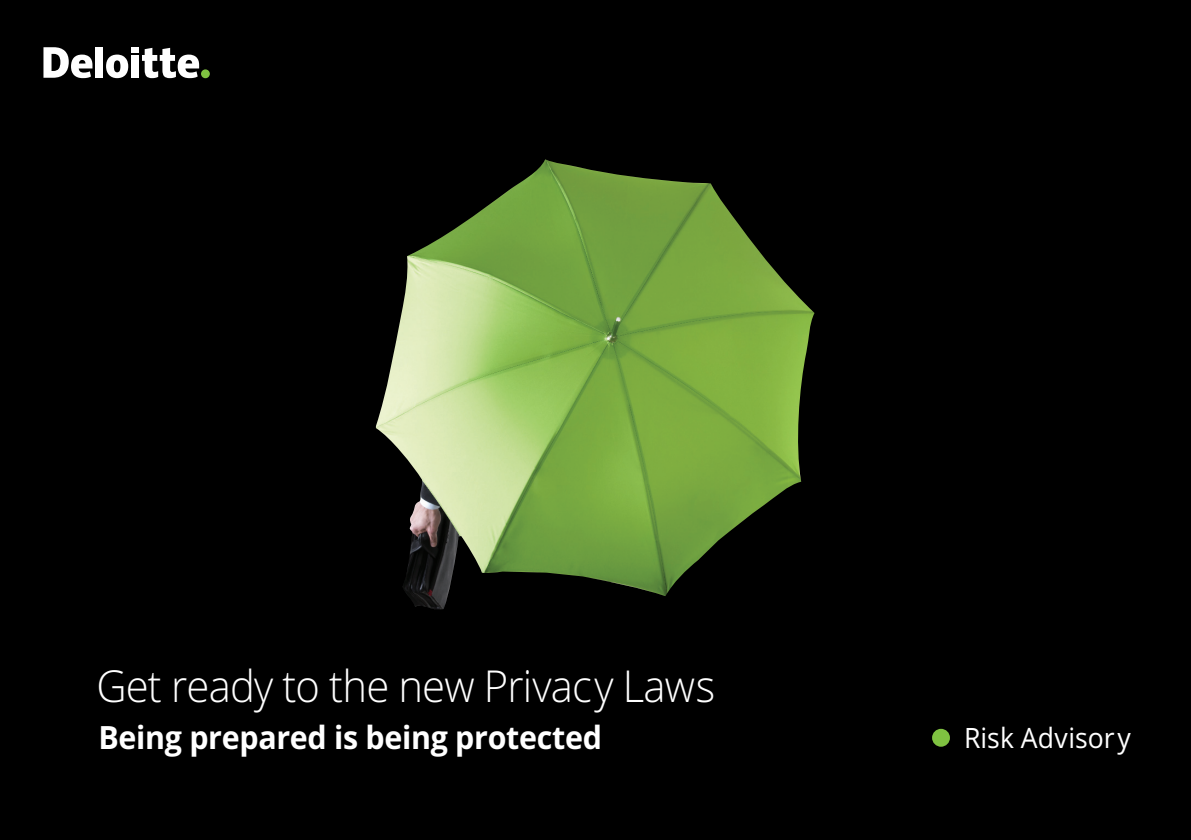
<style>
.page{position:relative;width:1191px;height:840px;background:#fff}
.page>*{position:absolute;margin:0;border:0;box-sizing:border-box;transform-origin:0 0}
.t1{font:300 44px "Open Sans Hebrew";letter-spacing:-.02em;color:#fff;scale:.95 1}
.t2{font:700 32px "Open Sans Hebrew";letter-spacing:-.01em;color:#fff;scale:.95 1}
.t3{font:28px "Open Sans Hebrew";color:#fff;scale:.95 1}
</style>
<div class="page">
<div style="left:0;top:0;width:1191px;height:839px;background:#000"></div>
<div style="left:201px;top:69px;width:9px;height:9px;background:#7fc241;border-radius:50%"></div>
<div style="left:95px;top:47px;width:8px;height:31px;background:#fff"></div>
<svg style="left:106px;top:55px;width:22px;height:23px"></svg>
<div style="left:131px;top:55px;width:8px;height:23px;background:#fff"></div>
<div style="left:131px;top:47px;width:8px;height:5px;background:#fff"></div>
<svg style="left:142px;top:48px;width:57px;height:30px"></svg>
<svg style="left:43px;top:47px;width:49px;height:31px"></svg>
<img style="left:376px;top:159px;width:438px;height:450px">
<div style="left:932px;top:728px;width:18px;height:18px;background:#7fc241;border-radius:50%"></div>
<h1 class="t1" style="left:96px;top:660px;width:653px">Get ready to the new Privacy Laws</h1>
<p class="t2" style="left:98px;top:719px;width:531px">Being prepared is being protected</p>
<p class="t3" style="left:964px;top:721px;width:177px">Risk Advisory</p>
</div>
